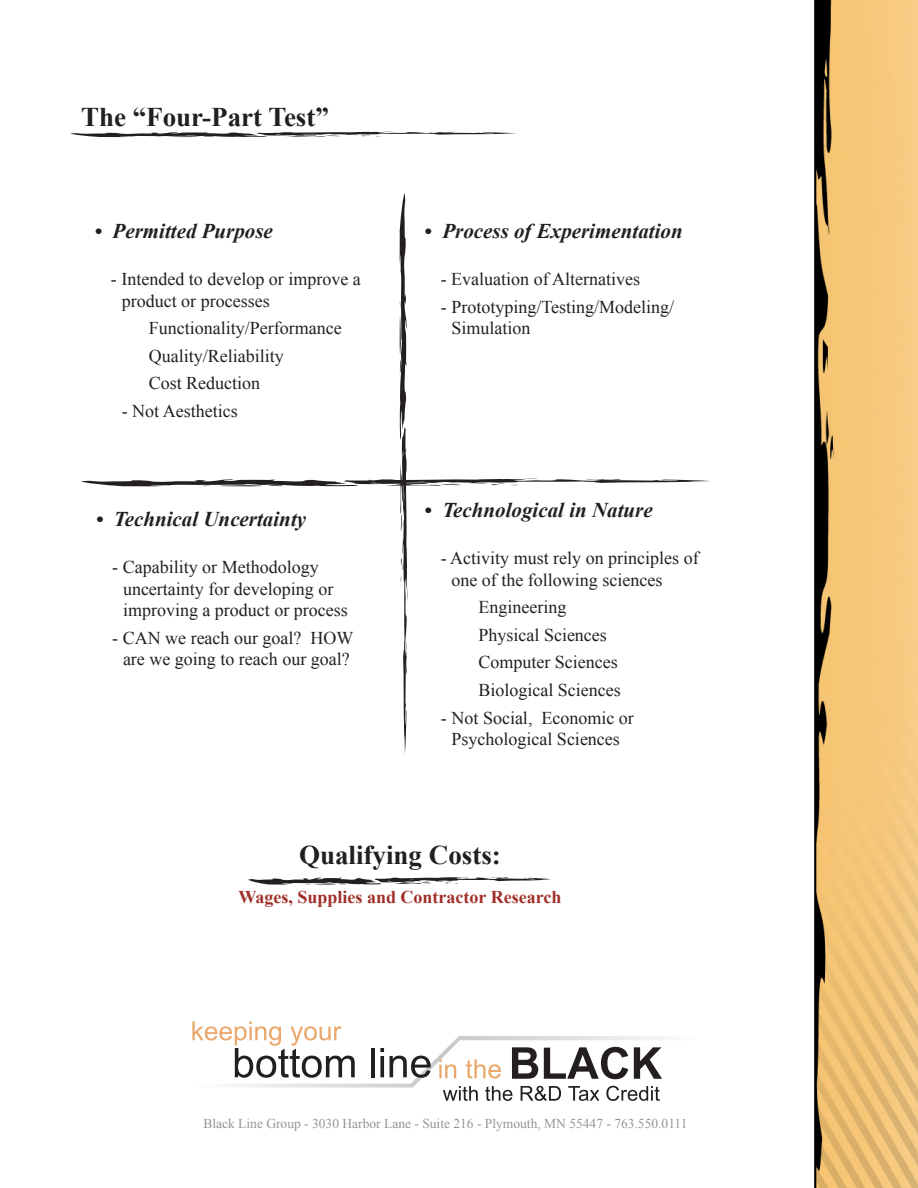
<style>
.page{position:relative;width:918px;height:1188px;background:#fff}
.page>*{position:absolute;margin:0;border:0;box-sizing:border-box;transform-origin:0 0}
.t1{font:700 27px "Times New Roman";color:#231f20}
.t2{font:italic 700 21px "Times New Roman";color:#231f20}
.Body_Bullets{font:18px/21.6px "Times New Roman";color:#231f20}
.t3{font:700 18px "Times New Roman";color:#a02f29}
.t4{font:13.5px "Times New Roman";color:#939598}
</style>
<div class="page">
<img style="left:814px;top:1px;width:104px;height:1187px">
<svg style="left:192px;top:1021px;width:470px;height:80px"></svg>
<svg style="left:70px;top:131px;width:447px;height:7px"></svg>
<svg style="left:81px;top:193px;width:629px;height:561px"></svg>
<svg style="left:248px;top:876px;width:303px;height:9px"></svg>
<p class="t1" style="left:81px;top:99px;width:249px">The “Four-Part Test”</p>
<p class="t2" style="left:95px;top:217px;width:180px">• Permitted Purpose</p>
<p class="Body_Bullets" style="left:122px;top:268px;width:241px;text-indent:-11px">- Intended to develop or improve a product or processes</p>
<p class="Body_Bullets" style="left:149px;top:317px;width:194px">Functionality/Performance</p>
<p class="Body_Bullets" style="left:149px;top:345px;width:136px">Quality/Reliability</p>
<p class="Body_Bullets" style="left:149px;top:372px;width:113px">Cost Reduction</p>
<p class="Body_Bullets" style="left:122px;top:400px;width:117px">- Not Aesthetics</p>
<p class="t2" style="left:96px;top:504px;width:212px">• Technical Uncertainty</p>
<p class="Body_Bullets" style="left:123px;top:556px;width:226px;text-indent:-11px">- Capability or Methodology uncertainty for developing or improving a product or process</p>
<p class="Body_Bullets" style="left:112px;top:627px;width:243px;text-align:center">- CAN we reach our goal? HOW are we going to reach our goal?</p>
<p class="t2" style="left:424px;top:217px;width:260px">• Process of Experimentation</p>
<p class="Body_Bullets" style="left:441px;top:268px;width:201px">- Evaluation of Alternatives</p>
<p class="Body_Bullets" style="left:452px;top:296px;width:224px;text-indent:-11px">- Prototyping/Testing/Modeling/<br>Simulation</p>
<p class="t2" style="left:424px;top:495px;width:230px">• Technological in Nature</p>
<p class="Body_Bullets" style="left:452px;top:547px;width:249px;text-indent:-11px">- Activity must rely on principles of one of the following sciences</p>
<p class="Body_Bullets" style="left:478px;top:596px;width:89px">Engineering</p>
<p class="Body_Bullets" style="left:478px;top:624px;width:130px">Physical Sciences</p>
<p class="Body_Bullets" style="left:478px;top:651px;width:141px">Computer Sciences</p>
<p class="Body_Bullets" style="left:478px;top:679px;width:144px">Biological Sciences</p>
<p class="Body_Bullets" style="left:441px;top:706px;width:195px;text-align:center">- Not Social, Economic or<br>Psychological Sciences</p>
<p class="t1" style="left:299px;top:837px;width:203px">Qualifying Costs:</p>
<p class="t3" style="left:239px;top:885px;width:324px">Wages, Supplies and Contractor Research</p>
<p class="t4" style="left:203px;top:1114px;width:486px">Black Line Group - 3030 Harbor Lane - Suite 216 - Plymouth, MN 55447 - 763.550.0111</p>
</div>
